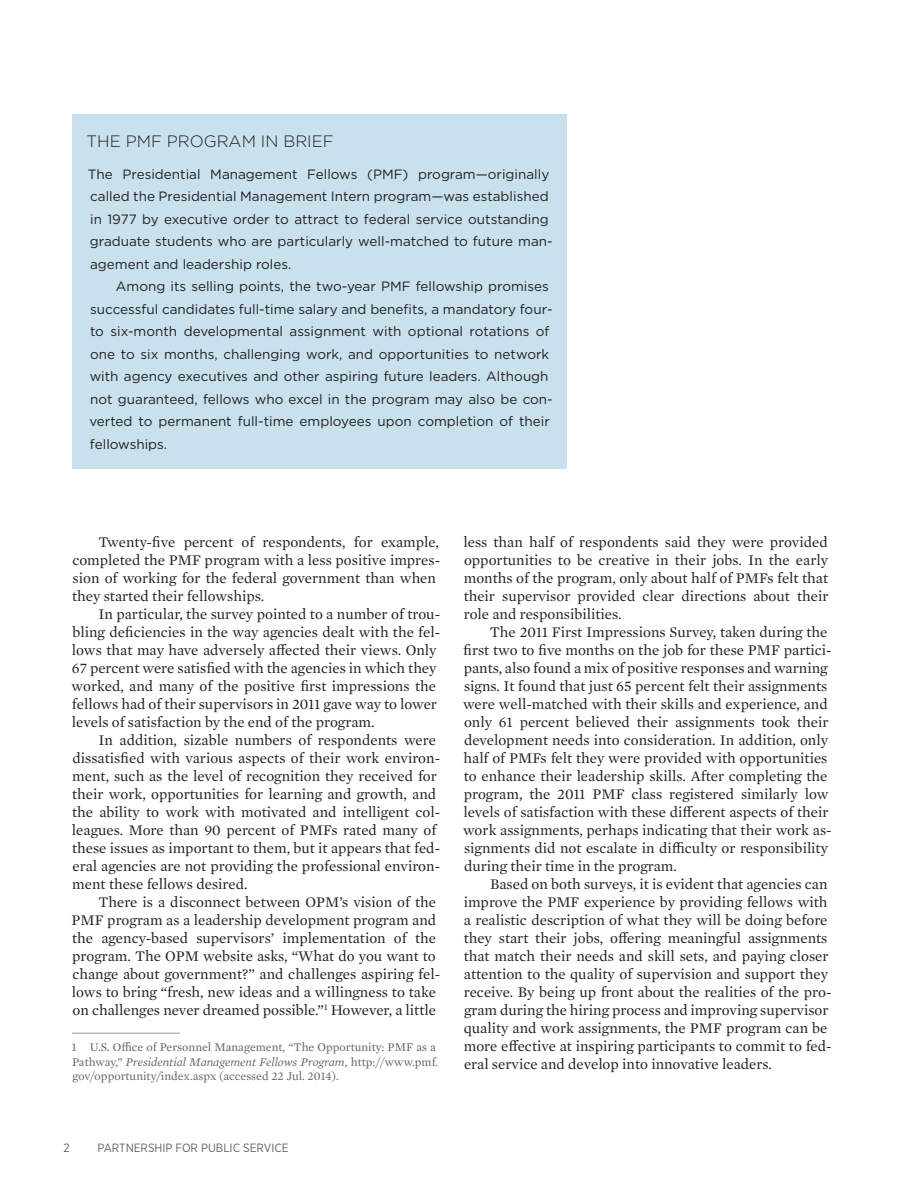
<style>
.page{position:relative;width:918px;height:1188px;background:#fff}
.page>*{position:absolute;margin:0;border:0;box-sizing:border-box;transform-origin:0 0}
.Subhead_Gotham_11_Ca{font:300 16.5px "Gotham";color:#231f20}
.Body_Copy_Indent{font:15px/18px "Mercury Text G1";color:#231f20}
.Body_Copy_Indent_san{font:13.5px/22.5px "Gotham";color:#231f20}
.Body_Copy_sans_9_12{font:13.5px/22.5px "Gotham";color:#231f20}
.Footnote{font:12px/14.4px "Mercury Text G1";color:#636366}
.t1{font:12px "Gotham Narrow";color:#636366}
.s1{font-style:italic}
</style>
<div class="page">
<hr style="left:72px;top:1033px;width:108px;height:1px;background:#939598">
<div style="left:72px;top:114px;width:495px;height:355px;background:#c9e1ec"></div>
<p class="Subhead_Gotham_11_Ca" style="left:86px;top:131px;width:249px">THE PMF PROGRAM IN BRIEF</p>
<p class="Body_Copy_sans_9_12" style="left:88px;top:162px;width:466px">The Presidential Management Fellows (PMF) program—originally called the Presidential Management Intern program—was established in 1977 by executive order to attract to federal service outstanding graduate students who are particularly well-matched to future man&shy;agement and leadership roles.</p>
<p class="Body_Copy_Indent_san" style="left:89px;top:275px;width:465px;text-indent:26px">Among its selling points, the two-year PMF fellowship promises successful candidates full-time salary and benefits, a mandatory four&shy;to six-month developmental assignment with optional rotations of one to six months, challenging work, and opportunities to network with agency executives and other aspiring future leaders. Although not guaranteed, fellows who excel in the program may also be con&shy;verted to permanent full-time employees upon completion of their fellowships.</p>
<p class="Body_Copy_Indent" style="left:72px;top:532px;width:370px;text-indent:26px">Twenty-five percent of respondents, for example, completed the PMF program with a less positive impres&shy;sion of working for the federal government than when they started their fellowships.</p>
<p class="Body_Copy_Indent" style="left:72px;top:604px;width:370px;text-indent:27px">In particular, the survey pointed to a number of trou&shy;bling deficiencies in the way agencies dealt with the fel&shy;lows that may have adversely affected their views. Only 67 percent were satisfied with the agencies in which they worked, and many of the positive first impressions the fellows had of their supervisors in 2011 gave way to lower levels of satisfaction by the end of the program.</p>
<p class="Body_Copy_Indent" style="left:72px;top:730px;width:370px;text-indent:26px">In addition, sizable numbers of respondents were dissatisfied with various aspects of their work environ&shy;ment, such as the level of recognition they received for their work, opportunities for learning and growth, and the ability to work with motivated and intelligent col&shy;leagues. More than 90 percent of PMFs rated many of these issues as important to them, but it appears that fed&shy;eral agencies are not providing the professional environ&shy;ment these fellows desired.</p>
<p class="Body_Copy_Indent" style="left:72px;top:892px;width:370px;text-indent:27px">There is a disconnect between OPM’s vision of the PMF program as a leadership development program and the agency-based supervisors’ implementation of the program. The OPM website asks, “What do you want to change about government?” and challenges aspiring fel&shy;lows to bring “fresh, new ideas and a willingness to take on challenges never dreamed possible.”<sup>1</sup> However, a little</p>
<p class="Footnote" style="left:72px;top:1039px;width:368px">1 U.S. Office of Personnel Management, “The Opportunity: PMF as a<br>Pathway,” <span class="s1">Presidential Management Fellows Program</span>, http://www.pmf. gov/opportunity/index.aspx (accessed 22 Jul. 2014).</p>
<p class="Body_Copy_Indent" style="left:463px;top:532px;width:367px;text-align:justify">less than half of respondents said they were provided opportunities to be creative in their jobs. In the early months of the program, only about half of PMFs felt that their supervisor provided clear directions about their role and responsibilities.</p>
<p class="Body_Copy_Indent" style="left:463px;top:622px;width:370px;text-indent:27px">The 2011 First Impressions Survey, taken during the first two to five months on the job for these PMF partici&shy;pants, also found a mix of positive responses and warning signs. It found that just 65 percent felt their assignments were well-matched with their skills and experience, and only 61 percent believed their assignments took their development needs into consideration. In addition, only half of PMFs felt they were provided with opportunities to enhance their leadership skills. After completing the program, the 2011 PMF class registered similarly low levels of satisfaction with these different aspects of their work assignments, perhaps indicating that their work as&shy;signments did not escalate in difficulty or responsibility during their time in the program.</p>
<p class="Body_Copy_Indent" style="left:464px;top:874px;width:370px;text-indent:26px">Based on both surveys, it is evident that agencies can improve the PMF experience by providing fellows with a realistic description of what they will be doing before they start their jobs, offering meaningful assignments that match their needs and skill sets, and paying closer attention to the quality of supervision and support they receive. By being up front about the realities of the pro&shy;gram during the hiring process and improving supervisor quality and work assignments, the PMF program can be more effective at inspiring participants to commit to fed&shy;eral service and develop into innovative leaders.</p>
<p class="t1" style="left:63px;top:1140px;width:8px">2</p>
<p class="t1" style="left:98px;top:1140px;width:193px">PARTNERSHIP FOR PUBLIC SERVICE</p>
</div>
